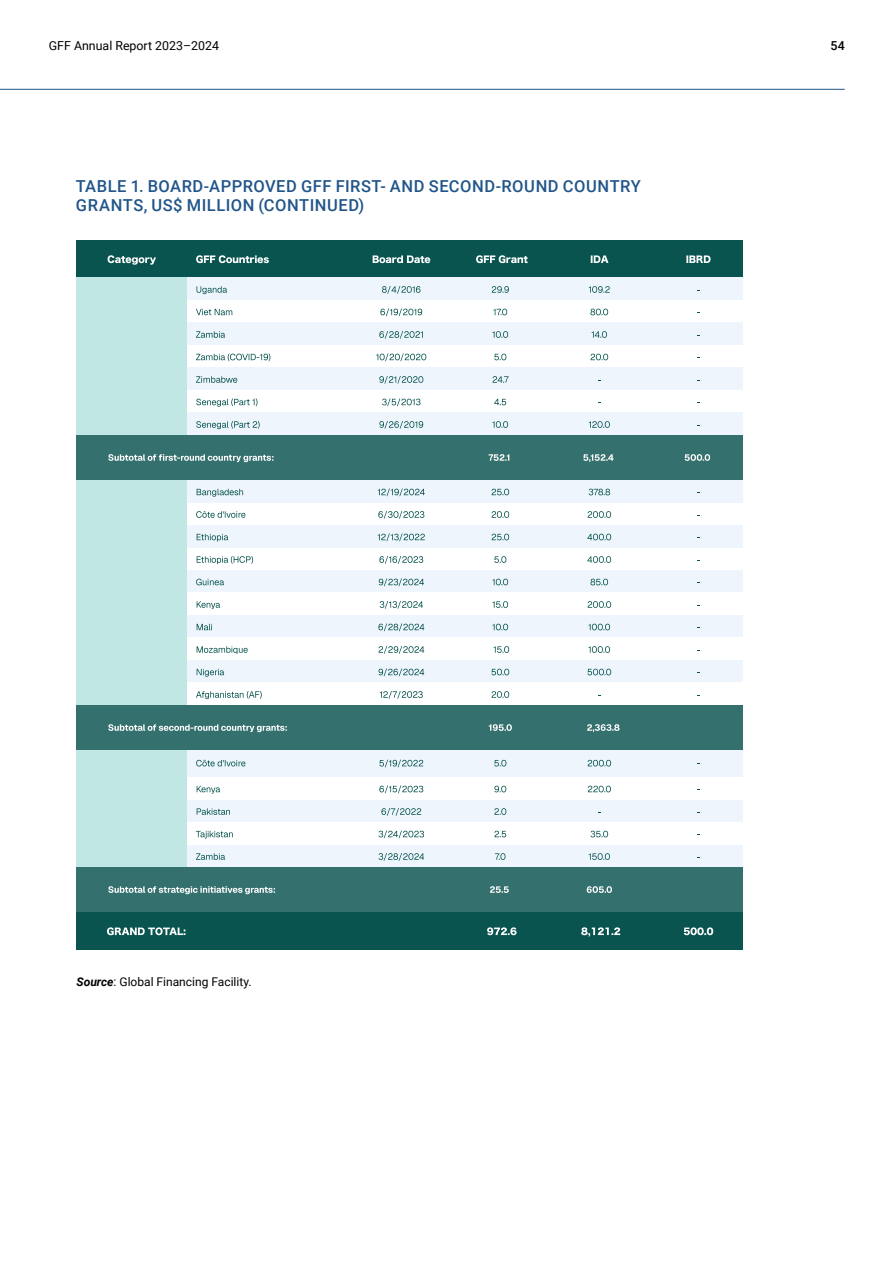
<style>
.page{position:relative;width:893px;height:1263px;background:#fff}
.page>*{position:absolute;margin:0;border:0;box-sizing:border-box;transform-origin:0 0}
.t1{font:500 16.5px/19.8px "Roboto";letter-spacing:.03em;color:#21558a}
.t2{font:12.3px "Roboto";color:#000}
.t3{font:500 12.3px "Roboto";color:#000}
.t4{font:12px "Roboto";color:#000}
.s1{font-weight:700;font-style:italic}
</style>
<div class="page">
<div style="left:77px;top:240px;width:666px;height:38px;background:#09544f"></div>
<svg style="left:108px;top:255px;width:48px;height:10px"></svg>
<svg style="left:196px;top:255px;width:73px;height:8px"></svg>
<svg style="left:373px;top:255px;width:57px;height:8px"></svg>
<svg style="left:476px;top:255px;width:52px;height:8px"></svg>
<svg style="left:591px;top:255px;width:17px;height:8px"></svg>
<svg style="left:686px;top:255px;width:24px;height:8px"></svg>
<div style="left:77px;top:278px;width:666px;height:22px;background:#eef5fd"></div>
<div style="left:77px;top:278px;width:110px;height:22px;background:#c0e7e4"></div>
<svg style="left:196px;top:286px;width:31px;height:8px"></svg>
<svg style="left:382px;top:286px;width:38px;height:8px"></svg>
<svg style="left:492px;top:286px;width:17px;height:7px"></svg>
<svg style="left:589px;top:286px;width:21px;height:7px"></svg>
<div style="left:77px;top:300px;width:110px;height:23px;background:#c0e7e4"></div>
<svg style="left:196px;top:309px;width:36px;height:6px"></svg>
<svg style="left:380px;top:308px;width:42px;height:8px"></svg>
<svg style="left:493px;top:309px;width:14px;height:6px"></svg>
<svg style="left:590px;top:309px;width:18px;height:6px"></svg>
<div style="left:77px;top:323px;width:666px;height:22px;background:#eef5fd"></div>
<div style="left:77px;top:323px;width:110px;height:22px;background:#c0e7e4"></div>
<svg style="left:196px;top:331px;width:29px;height:7px"></svg>
<svg style="left:379px;top:331px;width:44px;height:8px"></svg>
<svg style="left:492px;top:331px;width:16px;height:7px"></svg>
<svg style="left:592px;top:331px;width:15px;height:7px"></svg>
<div style="left:77px;top:345px;width:110px;height:23px;background:#c0e7e4"></div>
<svg style="left:196px;top:353px;width:74px;height:8px"></svg>
<svg style="left:376px;top:353px;width:50px;height:8px"></svg>
<svg style="left:494px;top:354px;width:12px;height:6px"></svg>
<svg style="left:591px;top:354px;width:17px;height:6px"></svg>
<div style="left:77px;top:368px;width:666px;height:22px;background:#eef5fd"></div>
<div style="left:77px;top:368px;width:110px;height:22px;background:#c0e7e4"></div>
<svg style="left:196px;top:376px;width:41px;height:7px"></svg>
<svg style="left:379px;top:376px;width:44px;height:8px"></svg>
<svg style="left:493px;top:376px;width:16px;height:7px"></svg>
<div style="left:77px;top:390px;width:110px;height:23px;background:#c0e7e4"></div>
<svg style="left:196px;top:398px;width:62px;height:9px"></svg>
<svg style="left:382px;top:398px;width:38px;height:8px"></svg>
<svg style="left:494px;top:399px;width:12px;height:6px"></svg>
<div style="left:77px;top:413px;width:666px;height:22px;background:#eef5fd"></div>
<div style="left:77px;top:413px;width:110px;height:22px;background:#c0e7e4"></div>
<svg style="left:196px;top:421px;width:64px;height:8px"></svg>
<svg style="left:379px;top:421px;width:44px;height:8px"></svg>
<svg style="left:492px;top:421px;width:16px;height:7px"></svg>
<svg style="left:589px;top:421px;width:21px;height:7px"></svg>
<div style="left:77px;top:435px;width:666px;height:45px;background:#34706d"></div>
<svg style="left:108px;top:454px;width:165px;height:8px"></svg>
<svg style="left:488px;top:454px;width:21px;height:7px"></svg>
<svg style="left:583px;top:454px;width:30px;height:8px"></svg>
<svg style="left:685px;top:454px;width:25px;height:7px"></svg>
<div style="left:77px;top:480px;width:666px;height:23px;background:#eef5fd"></div>
<div style="left:77px;top:480px;width:110px;height:23px;background:#c0e7e4"></div>
<svg style="left:197px;top:489px;width:46px;height:8px"></svg>
<svg style="left:378px;top:488px;width:47px;height:8px"></svg>
<svg style="left:492px;top:489px;width:17px;height:6px"></svg>
<svg style="left:589px;top:489px;width:21px;height:6px"></svg>
<div style="left:77px;top:503px;width:110px;height:22px;background:#c0e7e4"></div>
<svg style="left:196px;top:511px;width:49px;height:7px"></svg>
<svg style="left:378px;top:511px;width:46px;height:8px"></svg>
<svg style="left:492px;top:511px;width:17px;height:7px"></svg>
<svg style="left:588px;top:511px;width:23px;height:7px"></svg>
<div style="left:77px;top:525px;width:666px;height:23px;background:#eef5fd"></div>
<div style="left:77px;top:525px;width:110px;height:23px;background:#c0e7e4"></div>
<svg style="left:197px;top:534px;width:31px;height:8px"></svg>
<svg style="left:378px;top:533px;width:47px;height:8px"></svg>
<svg style="left:492px;top:534px;width:17px;height:6px"></svg>
<svg style="left:587px;top:534px;width:24px;height:6px"></svg>
<div style="left:77px;top:548px;width:110px;height:22px;background:#c0e7e4"></div>
<svg style="left:197px;top:556px;width:56px;height:8px"></svg>
<svg style="left:379px;top:556px;width:44px;height:8px"></svg>
<svg style="left:494px;top:556px;width:12px;height:7px"></svg>
<svg style="left:587px;top:556px;width:24px;height:7px"></svg>
<div style="left:77px;top:570px;width:666px;height:23px;background:#eef5fd"></div>
<div style="left:77px;top:570px;width:110px;height:23px;background:#c0e7e4"></div>
<svg style="left:196px;top:579px;width:28px;height:6px"></svg>
<svg style="left:379px;top:578px;width:45px;height:8px"></svg>
<svg style="left:492px;top:579px;width:16px;height:6px"></svg>
<svg style="left:590px;top:579px;width:18px;height:6px"></svg>
<div style="left:77px;top:593px;width:110px;height:22px;background:#c0e7e4"></div>
<svg style="left:197px;top:601px;width:23px;height:8px"></svg>
<svg style="left:380px;top:601px;width:43px;height:8px"></svg>
<svg style="left:492px;top:601px;width:16px;height:7px"></svg>
<svg style="left:588px;top:601px;width:23px;height:7px"></svg>
<div style="left:77px;top:615px;width:666px;height:23px;background:#eef5fd"></div>
<div style="left:77px;top:615px;width:110px;height:23px;background:#c0e7e4"></div>
<svg style="left:197px;top:624px;width:15px;height:6px"></svg>
<svg style="left:378px;top:623px;width:46px;height:8px"></svg>
<svg style="left:492px;top:624px;width:16px;height:6px"></svg>
<svg style="left:588px;top:624px;width:22px;height:6px"></svg>
<div style="left:77px;top:638px;width:110px;height:22px;background:#c0e7e4"></div>
<svg style="left:197px;top:646px;width:51px;height:8px"></svg>
<svg style="left:378px;top:646px;width:46px;height:8px"></svg>
<svg style="left:494px;top:646px;width:15px;height:7px"></svg>
<svg style="left:588px;top:646px;width:22px;height:7px"></svg>
<div style="left:77px;top:660px;width:666px;height:23px;background:#eef5fd"></div>
<div style="left:77px;top:660px;width:110px;height:23px;background:#c0e7e4"></div>
<svg style="left:197px;top:669px;width:27px;height:8px"></svg>
<svg style="left:379px;top:668px;width:45px;height:8px"></svg>
<svg style="left:491px;top:669px;width:18px;height:6px"></svg>
<svg style="left:588px;top:669px;width:23px;height:6px"></svg>
<div style="left:77px;top:683px;width:110px;height:22px;background:#c0e7e4"></div>
<svg style="left:196px;top:691px;width:66px;height:8px"></svg>
<svg style="left:380px;top:691px;width:43px;height:8px"></svg>
<svg style="left:492px;top:691px;width:17px;height:7px"></svg>
<div style="left:77px;top:705px;width:666px;height:45px;background:#34706d"></div>
<svg style="left:108px;top:724px;width:179px;height:8px"></svg>
<svg style="left:489px;top:724px;width:23px;height:7px"></svg>
<svg style="left:587px;top:724px;width:33px;height:8px"></svg>
<div style="left:77px;top:750px;width:666px;height:27px;background:#eef5fd"></div>
<div style="left:77px;top:750px;width:110px;height:27px;background:#c0e7e4"></div>
<svg style="left:196px;top:760px;width:49px;height:6px"></svg>
<svg style="left:379px;top:760px;width:44px;height:7px"></svg>
<svg style="left:494px;top:760px;width:12px;height:6px"></svg>
<svg style="left:588px;top:760px;width:23px;height:6px"></svg>
<div style="left:77px;top:777px;width:110px;height:23px;background:#c0e7e4"></div>
<svg style="left:197px;top:786px;width:23px;height:8px"></svg>
<svg style="left:379px;top:785px;width:44px;height:8px"></svg>
<svg style="left:494px;top:786px;width:12px;height:6px"></svg>
<svg style="left:588px;top:786px;width:23px;height:6px"></svg>
<div style="left:77px;top:800px;width:666px;height:22px;background:#eef5fd"></div>
<div style="left:77px;top:800px;width:110px;height:22px;background:#c0e7e4"></div>
<svg style="left:197px;top:808px;width:33px;height:7px"></svg>
<svg style="left:381px;top:808px;width:40px;height:8px"></svg>
<svg style="left:494px;top:808px;width:12px;height:7px"></svg>
<div style="left:77px;top:822px;width:110px;height:23px;background:#c0e7e4"></div>
<svg style="left:196px;top:831px;width:37px;height:7px"></svg>
<svg style="left:379px;top:830px;width:45px;height:8px"></svg>
<svg style="left:494px;top:831px;width:12px;height:6px"></svg>
<svg style="left:590px;top:831px;width:18px;height:6px"></svg>
<div style="left:77px;top:845px;width:666px;height:22px;background:#eef5fd"></div>
<div style="left:77px;top:845px;width:110px;height:22px;background:#c0e7e4"></div>
<svg style="left:196px;top:853px;width:29px;height:7px"></svg>
<svg style="left:379px;top:853px;width:45px;height:8px"></svg>
<svg style="left:495px;top:853px;width:10px;height:7px"></svg>
<svg style="left:589px;top:853px;width:21px;height:7px"></svg>
<div style="left:77px;top:867px;width:666px;height:45px;background:#34706d"></div>
<svg style="left:108px;top:886px;width:167px;height:8px"></svg>
<svg style="left:490px;top:886px;width:19px;height:7px"></svg>
<svg style="left:587px;top:886px;width:25px;height:7px"></svg>
<div style="left:77px;top:912px;width:666px;height:38px;background:#09544f"></div>
<svg style="left:107px;top:927px;width:78px;height:8px"></svg>
<svg style="left:487px;top:927px;width:30px;height:8px"></svg>
<svg style="left:581px;top:927px;width:39px;height:9px"></svg>
<svg style="left:684px;top:927px;width:29px;height:8px"></svg>
<hr style="left:0;top:89px;width:845px;height:1px;background:#21558a">
<p class="t2" style="left:49px;top:37px;width:172px">GFF Annual Report 2023–2024</p>
<p class="t3" style="left:831px;top:37px;width:16px">54</p>
<p class="t1" style="left:76px;top:175px;width:566px">TABLE 1. BOARD-APPROVED GFF FIRST- AND SECOND-ROUND COUNTRY<br>GRANTS, US$ MILLION (CONTINUED)</p>
<p class="t4" style="left:77px;top:973px;width:176px"><span class="s1">Source</span>: Global Financing Facility.</p>
</div>
